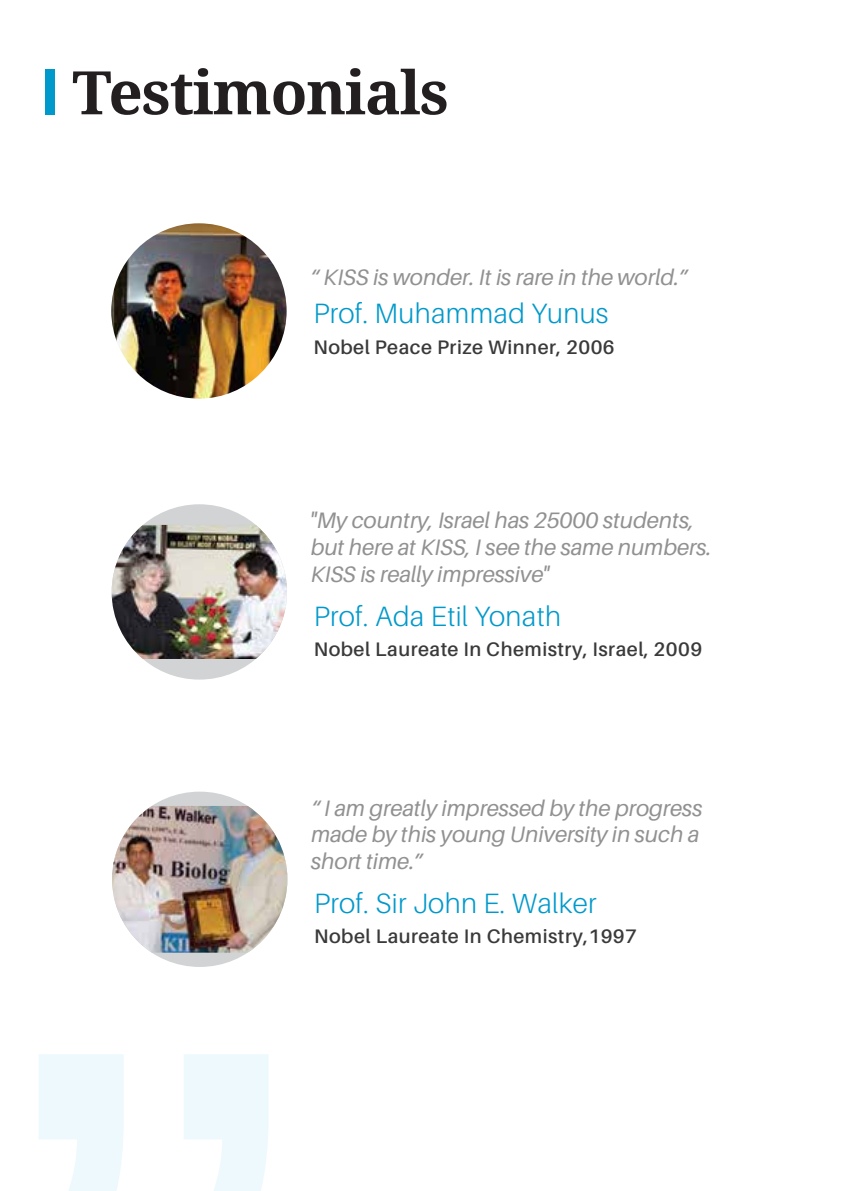
<style>
.page{position:relative;width:842px;height:1191px;background:#fff}
.page>*{position:absolute;margin:0;border:0;box-sizing:border-box;transform-origin:0 0}
.t1{font:700 60px "Droid Serif";letter-spacing:-.02em;color:#231f20}
.t2{font:300 28px "Aileron";letter-spacing:.015em;color:#0099cb}
.t3{font:italic 22.4px/26.8px "Aileron";color:#919191}
.t4{font:600 19.6px "Aileron";letter-spacing:.025em;color:#3a3a3a}
</style>
<div class="page">
<svg style="left:39px;top:1054px;width:229px;height:137px"></svg>
<img style="left:111px;top:223px;width:176px;height:176px;border-radius:88px">
<div style="left:112px;top:504px;width:175px;height:176px;background:#d1d3d4;border-radius:88px"></div>
<img style="left:112px;top:525px;width:175px;height:134px">
<div style="left:112px;top:792px;width:175px;height:175px;background:#d1d3d4;border-radius:88px"></div>
<img style="left:112px;top:806px;width:175px;height:147px">
<div style="left:45px;top:69px;width:10px;height:45px;background:#0099cb"></div>
<h1 class="t1" style="left:72px;top:51px;width:378px">Testimonials</h1>
<p class="t3" style="left:310px;top:264px;width:379px">“ KISS is wonder. It is rare in the world.”</p>
<p class="t2" style="left:313px;top:298px;width:297px">Prof. Muhammad Yunus</p>
<p class="t4" style="left:313px;top:336px;width:303px">Nobel Peace Prize Winner, 2006</p>
<p class="t3" style="left:311px;top:507px;width:403px">"My country, Israel has 25000 students, but here at KISS, I see the same numbers.<br>KISS is really impressive"</p>
<p class="t2" style="left:314px;top:600px;width:249px">Prof. Ada Etil Yonath</p>
<p class="t4" style="left:314px;top:638px;width:390px">Nobel Laureate In Chemistry, Israel, 2009</p>
<p class="t3" style="left:311px;top:795px;width:393px">“ I am greatly impressed by the progress made by this young University in such a short time.”</p>
<p class="t2" style="left:314px;top:888px;width:284px">Prof. Sir John E. Walker</p>
<p class="t4" style="left:314px;top:926px;width:324px">Nobel Laureate In Chemistry,1997</p>
</div>
